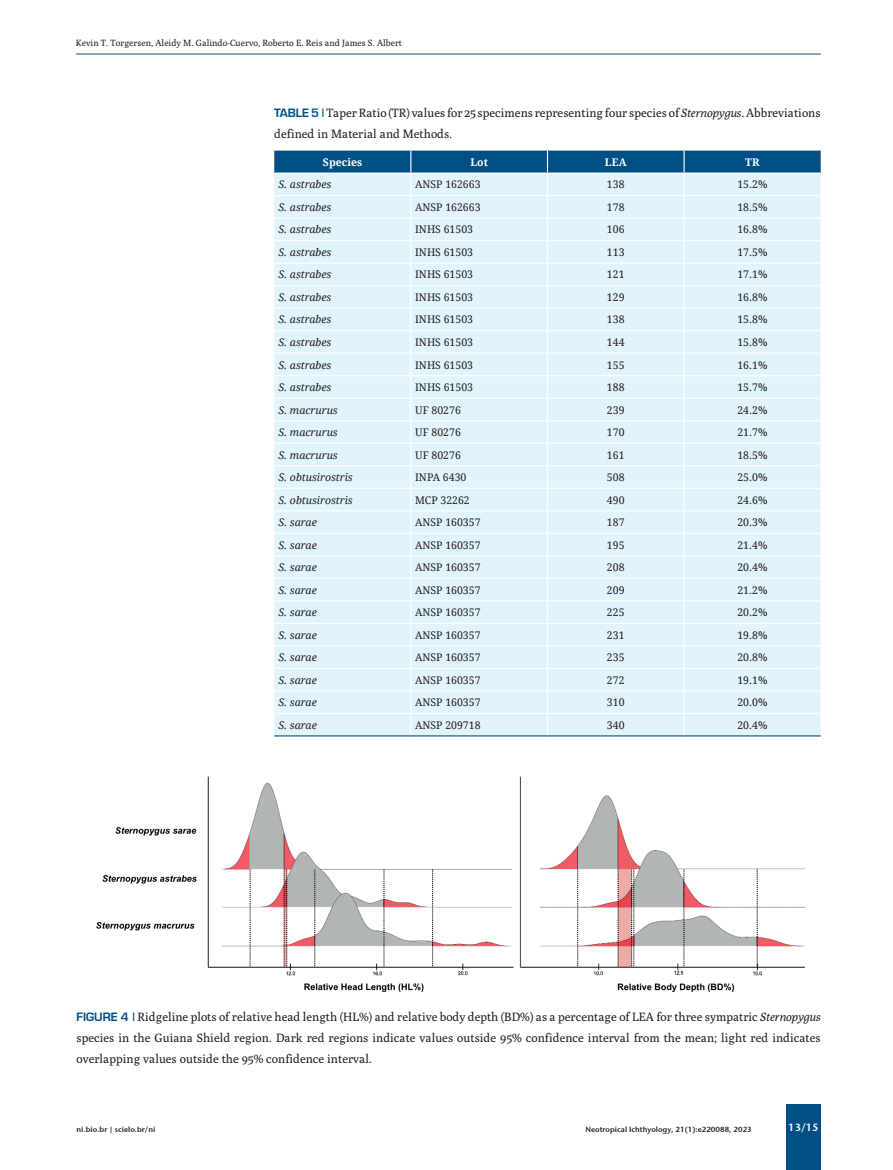
<style>
.page{position:relative;width:893px;height:1170px;background:#fff}
.page>*{position:absolute;margin:0;border:0;box-sizing:border-box;transform-origin:0 0}
.t1{font:12px/21px "Poly";color:#231f20}
.t2{font:10.5px "Droid Serif";color:#231f20}
.t3{font:italic 10.5px "Droid Serif";color:#231f20}
.t4{font:700 10.5px "Droid Serif";color:#fff}
.t5{font:10.5px "Stone Sans Sem ITCTT Semi";color:#fff}
.t6{font:9px "Poly";color:#231f20}
.t7{font:7.5px "Stone Sans Sem ITCTT Semi";color:#231f20}
.s1{font-family:"Eugenio Medium Normal";color:#015085}
.s2{font-style:italic}
</style>
<div class="page">
<hr style="left:76px;top:54px;width:745px;height:1px;background:#01558c">
<div style="left:786px;top:1104px;width:35px;height:65px;background:#014f84"></div>
<svg style="left:274px;top:150px;width:547px;height:585px;background:#daeef7"></svg>
<hr style="left:684px;top:712px;width:137px;height:2px;background:#fff">
<hr style="left:683px;top:714px;width:2px;height:21px;background:#fff">
<hr style="left:274px;top:735px;width:137px;height:1px;background:#015085">
<hr style="left:411px;top:735px;width:136px;height:1px;background:#015085">
<hr style="left:547px;top:735px;width:137px;height:1px;background:#015085">
<hr style="left:684px;top:735px;width:137px;height:1px;background:#015085">
<img style="left:96px;top:776px;width:709px;height:216px">
<p class="t6" style="left:76px;top:38px;width:328px">Kevin T. Torgersen, Aleidy M. Galindo-Cuervo, Roberto E. Reis and James S. Albert</p>
<p class="t1" style="left:274px;top:102px;width:548px"><span class="s1">TABLE 5 |</span> Taper Ratio (TR) values for 25 specimens representing four species of <span class="s2">Sternopygus</span>. Abbreviations defined in Material and Methods.</p>
<p class="t4" style="left:323px;top:156px;width:41px">Species</p>
<p class="t4" style="left:470px;top:156px;width:19px">Lot</p>
<p class="t4" style="left:605px;top:156px;width:23px">LEA</p>
<p class="t4" style="left:745px;top:156px;width:16px">TR</p>
<p class="t3" style="left:279px;top:179px;width:54px">S. astrabes</p>
<p class="t2" style="left:415px;top:179px;width:67px">ANSP 162663</p>
<p class="t2" style="left:607px;top:179px;width:19px">138</p>
<p class="t2" style="left:737px;top:179px;width:32px">15.2%</p>
<p class="t3" style="left:279px;top:201px;width:54px">S. astrabes</p>
<p class="t2" style="left:415px;top:201px;width:67px">ANSP 162663</p>
<p class="t2" style="left:607px;top:201px;width:19px">178</p>
<p class="t2" style="left:737px;top:201px;width:32px">18.5%</p>
<p class="t3" style="left:279px;top:224px;width:54px">S. astrabes</p>
<p class="t2" style="left:415px;top:224px;width:59px">INHS 61503</p>
<p class="t2" style="left:607px;top:224px;width:19px">106</p>
<p class="t2" style="left:737px;top:224px;width:32px">16.8%</p>
<p class="t3" style="left:279px;top:246px;width:54px">S. astrabes</p>
<p class="t2" style="left:415px;top:246px;width:59px">INHS 61503</p>
<p class="t2" style="left:607px;top:246px;width:19px">113</p>
<p class="t2" style="left:737px;top:246px;width:32px">17.5%</p>
<p class="t3" style="left:279px;top:269px;width:54px">S. astrabes</p>
<p class="t2" style="left:415px;top:269px;width:59px">INHS 61503</p>
<p class="t2" style="left:607px;top:269px;width:19px">121</p>
<p class="t2" style="left:737px;top:269px;width:32px">17.1%</p>
<p class="t3" style="left:279px;top:291px;width:54px">S. astrabes</p>
<p class="t2" style="left:415px;top:291px;width:59px">INHS 61503</p>
<p class="t2" style="left:607px;top:291px;width:19px">129</p>
<p class="t2" style="left:737px;top:291px;width:32px">16.8%</p>
<p class="t3" style="left:279px;top:314px;width:54px">S. astrabes</p>
<p class="t2" style="left:415px;top:314px;width:59px">INHS 61503</p>
<p class="t2" style="left:607px;top:314px;width:19px">138</p>
<p class="t2" style="left:737px;top:314px;width:32px">15.8%</p>
<p class="t3" style="left:279px;top:336px;width:54px">S. astrabes</p>
<p class="t2" style="left:415px;top:336px;width:59px">INHS 61503</p>
<p class="t2" style="left:607px;top:336px;width:19px">144</p>
<p class="t2" style="left:737px;top:336px;width:32px">15.8%</p>
<p class="t3" style="left:279px;top:359px;width:54px">S. astrabes</p>
<p class="t2" style="left:415px;top:359px;width:59px">INHS 61503</p>
<p class="t2" style="left:607px;top:359px;width:19px">155</p>
<p class="t2" style="left:737px;top:359px;width:32px">16.1%</p>
<p class="t3" style="left:279px;top:381px;width:54px">S. astrabes</p>
<p class="t2" style="left:415px;top:381px;width:59px">INHS 61503</p>
<p class="t2" style="left:607px;top:381px;width:19px">188</p>
<p class="t2" style="left:737px;top:381px;width:32px">15.7%</p>
<p class="t3" style="left:279px;top:404px;width:61px">S. macrurus</p>
<p class="t2" style="left:415px;top:404px;width:47px">UF 80276</p>
<p class="t2" style="left:607px;top:404px;width:19px">239</p>
<p class="t2" style="left:737px;top:404px;width:32px">24.2%</p>
<p class="t3" style="left:279px;top:426px;width:61px">S. macrurus</p>
<p class="t2" style="left:415px;top:426px;width:47px">UF 80276</p>
<p class="t2" style="left:607px;top:426px;width:19px">170</p>
<p class="t2" style="left:737px;top:426px;width:32px">21.7%</p>
<p class="t3" style="left:279px;top:449px;width:61px">S. macrurus</p>
<p class="t2" style="left:415px;top:449px;width:47px">UF 80276</p>
<p class="t2" style="left:607px;top:449px;width:19px">161</p>
<p class="t2" style="left:737px;top:449px;width:32px">18.5%</p>
<p class="t3" style="left:279px;top:471px;width:76px">S. obtusirostris</p>
<p class="t2" style="left:415px;top:471px;width:53px">INPA 6430</p>
<p class="t2" style="left:607px;top:471px;width:19px">508</p>
<p class="t2" style="left:737px;top:471px;width:32px">25.0%</p>
<p class="t3" style="left:279px;top:494px;width:76px">S. obtusirostris</p>
<p class="t2" style="left:415px;top:494px;width:56px">MCP 32262</p>
<p class="t2" style="left:607px;top:494px;width:19px">490</p>
<p class="t2" style="left:737px;top:494px;width:32px">24.6%</p>
<p class="t3" style="left:279px;top:516px;width:40px">S. sarae</p>
<p class="t2" style="left:415px;top:516px;width:67px">ANSP 160357</p>
<p class="t2" style="left:607px;top:516px;width:19px">187</p>
<p class="t2" style="left:737px;top:516px;width:32px">20.3%</p>
<p class="t3" style="left:279px;top:539px;width:40px">S. sarae</p>
<p class="t2" style="left:415px;top:539px;width:67px">ANSP 160357</p>
<p class="t2" style="left:607px;top:539px;width:19px">195</p>
<p class="t2" style="left:737px;top:539px;width:32px">21.4%</p>
<p class="t3" style="left:279px;top:561px;width:40px">S. sarae</p>
<p class="t2" style="left:415px;top:561px;width:67px">ANSP 160357</p>
<p class="t2" style="left:607px;top:561px;width:19px">208</p>
<p class="t2" style="left:737px;top:561px;width:32px">20.4%</p>
<p class="t3" style="left:279px;top:584px;width:40px">S. sarae</p>
<p class="t2" style="left:415px;top:584px;width:67px">ANSP 160357</p>
<p class="t2" style="left:607px;top:584px;width:19px">209</p>
<p class="t2" style="left:737px;top:584px;width:32px">21.2%</p>
<p class="t3" style="left:279px;top:606px;width:40px">S. sarae</p>
<p class="t2" style="left:415px;top:606px;width:67px">ANSP 160357</p>
<p class="t2" style="left:607px;top:606px;width:19px">225</p>
<p class="t2" style="left:737px;top:606px;width:32px">20.2%</p>
<p class="t3" style="left:279px;top:629px;width:40px">S. sarae</p>
<p class="t2" style="left:415px;top:629px;width:67px">ANSP 160357</p>
<p class="t2" style="left:607px;top:629px;width:19px">231</p>
<p class="t2" style="left:737px;top:629px;width:32px">19.8%</p>
<p class="t3" style="left:279px;top:651px;width:40px">S. sarae</p>
<p class="t2" style="left:415px;top:651px;width:67px">ANSP 160357</p>
<p class="t2" style="left:607px;top:651px;width:19px">235</p>
<p class="t2" style="left:737px;top:651px;width:32px">20.8%</p>
<p class="t3" style="left:279px;top:674px;width:40px">S. sarae</p>
<p class="t2" style="left:415px;top:674px;width:67px">ANSP 160357</p>
<p class="t2" style="left:607px;top:674px;width:19px">272</p>
<p class="t2" style="left:737px;top:674px;width:32px">19.1%</p>
<p class="t3" style="left:279px;top:696px;width:40px">S. sarae</p>
<p class="t2" style="left:415px;top:696px;width:67px">ANSP 160357</p>
<p class="t2" style="left:607px;top:696px;width:19px">310</p>
<p class="t2" style="left:737px;top:696px;width:32px">20.0%</p>
<p class="t3" style="left:279px;top:719px;width:40px">S. sarae</p>
<p class="t2" style="left:415px;top:719px;width:67px">ANSP 209718</p>
<p class="t2" style="left:607px;top:719px;width:19px">340</p>
<p class="t2" style="left:737px;top:719px;width:32px">20.4%</p>
<p class="t1" style="left:77px;top:1005px;width:746px;text-align:justify"><span class="s1">FIGURE 4 |</span> Ridgeline plots of relative head length (HL%) and relative body depth (BD%) as a percentage of LEA for three sympatric <span class="s2">Sternopygus </span>species in the Guiana Shield region. Dark red regions indicate values outside 95% confidence interval from the mean; light red indicates overlapping values outside the 95% confidence interval.</p>
<p class="t7" style="left:77px;top:1122px;width:80px">ni.bio.br | scielo.br/ni</p>
<p class="t7" style="left:585px;top:1122px;width:168px">Neotropical Ichthyology, 21(1):e220088, 2023</p>
<p class="t5" style="left:788px;top:1118px;width:32px">13/15</p>
</div>
